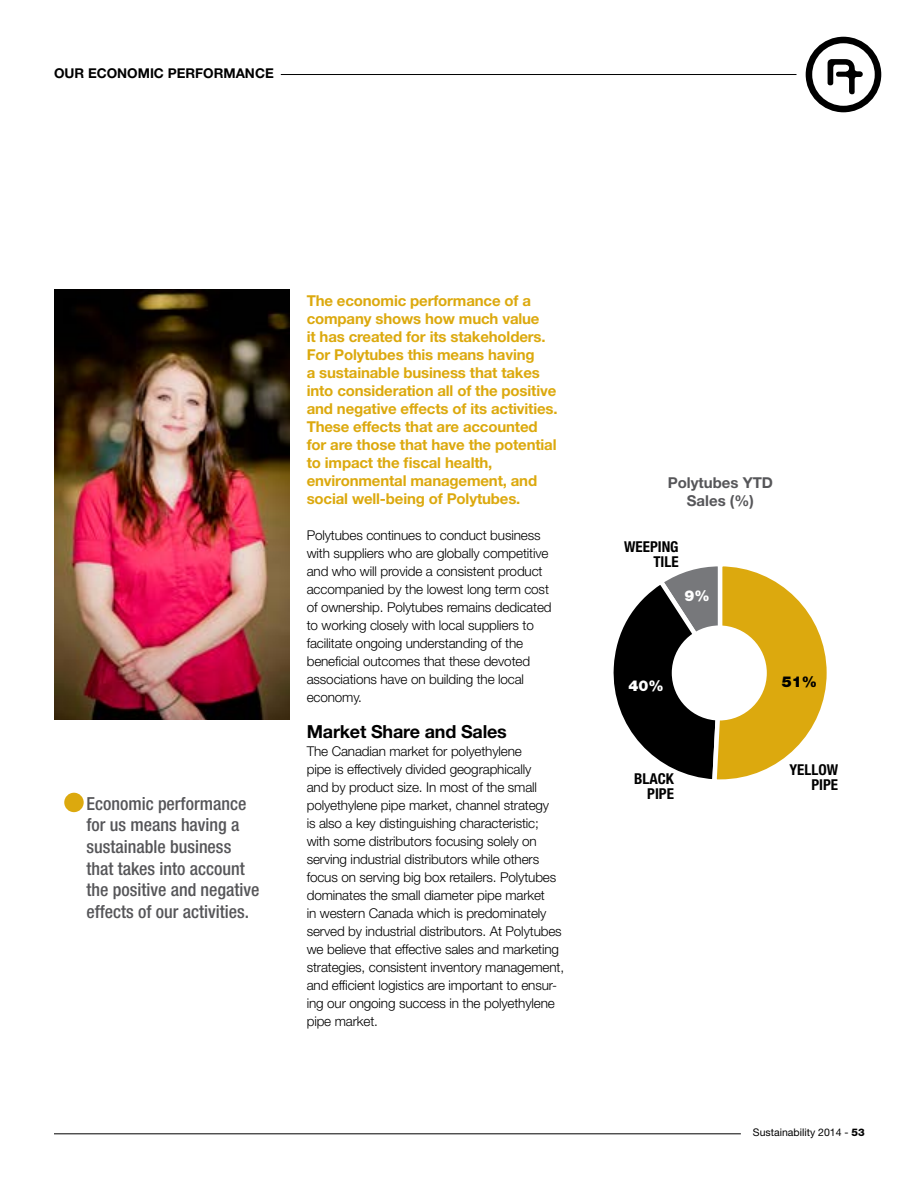
<style>
.page{position:relative;width:918px;height:1188px;background:#fff}
.page>*{position:absolute;margin:0;border:0;box-sizing:border-box;transform-origin:0 0}
.t1{font:500 condensed 18px/21.6px "Helvetica Neue LT Std";color:#565659}
.t2{font:700 18px "Helvetica Neue LT Std";letter-spacing:-.01em;color:#000}
.t3{font:700 15px/18px "Helvetica Neue LT Std";letter-spacing:-.01em;color:#dca90e}
.t4{font:700 condensed 15px/15px "Helvetica Neue LT Std";color:#000;text-align:right}
.t5{font:700 15px/18px "Helvetica Neue LT Std";color:#565659;text-align:center}
.t6{font:900 15px "Helvetica Neue LT Std";color:#fff}
.t7{font:900 15px "Helvetica Neue LT Std";color:#000}
.t8{font:300 13.5px/18px "Helvetica Neue LT Std";letter-spacing:-.01em;color:#000}
.t9{font:700 13.5px "Helvetica Neue LT Std";color:#000}
.t10{font:10.5px "Helvetica Neue LT Std";color:#000}
.s1{font-weight:800}
</style>
<div class="page">
<hr style="left:54px;top:1134px;width:687px;height:1px;background:#000">
<svg style="left:806px;top:37px;width:75px;height:75px"></svg>
<hr style="left:281px;top:74px;width:515px;height:1px;background:#000">
<svg style="left:613px;top:566px;width:214px;height:214px"></svg>
<div style="left:672px;top:625px;width:95px;height:96px;background:#fff;border-radius:50%"></div>
<img style="left:54px;top:289px;width:235px;height:430px">
<div style="left:64px;top:793px;width:20px;height:19px;background:#dca90e;border-radius:50%"></div>
<p class="t9" style="left:54px;top:65px;width:221px">OUR ECONOMIC PERFORMANCE</p>
<h1 class="t1" style="left:86px;top:792px;width:175px">Economic performance for us means having a sustainable business that takes into account the positive and negative effects of our activities.</h1>
<p class="t3" style="left:307px;top:291px;width:252px">The economic performance of a company shows how much value<br>it has created for its stakeholders.<br>For Polytubes this means having<br>a sustainable business that takes into consideration all of the positive and negative effects of its activities.<br>These effects that are accounted for are those that have the potential to impact the fiscal health, environmental management, and social well-being of Polytubes.</p>
<p class="t8" style="left:307px;top:526px;width:246px">Polytubes continues to conduct business with suppliers who are globally competitive and who will provide a consistent product accompanied by the lowest long term cost of ownership. Polytubes remains dedicated to working closely with local suppliers to facilitate ongoing understanding of the beneficial outcomes that these devoted associations have on building the local economy.</p>
<h1 class="t2" style="left:307px;top:720px;width:202px">Market Share and Sales</h1>
<p class="t8" style="left:307px;top:742px;width:259px">The Canadian market for polyethylene<br>pipe is effectively divided geographically<br>and by product size. In most of the small polyethylene pipe market, channel strategy<br>is also a key distinguishing characteristic; with some distributors focusing solely on serving industrial distributors while others focus on serving big box retailers. Polytubes dominates the small diameter pipe market<br>in western Canada which is predominately served by industrial distributors. At Polytubes we believe that effective sales and marketing strategies, consistent inventory management, and efficient logistics are important to ensur&shy;ing our ongoing success in the polyethylene pipe market.</p>
<p class="t5" style="left:668px;top:473px;width:107px">Polytubes YTD<br>Sales (%)</p>
<p class="t4" style="left:624px;top:539px;width:56px">WEEPING<br>TILE</p>
<p class="t6" style="left:684px;top:587px;width:27px">9%</p>
<p class="t6" style="left:629px;top:677px;width:37px">40%</p>
<p class="t7" style="left:782px;top:673px;width:37px">51%</p>
<p class="t4" style="left:634px;top:771px;width:41px">BLACK<br>PIPE</p>
<p class="t4" style="left:789px;top:762px;width:50px">YELLOW<br>PIPE</p>
<p class="t10" style="left:753px;top:1126px;width:113px">Sustainability 2014 - <span class="s1">53</span></p>
</div>
